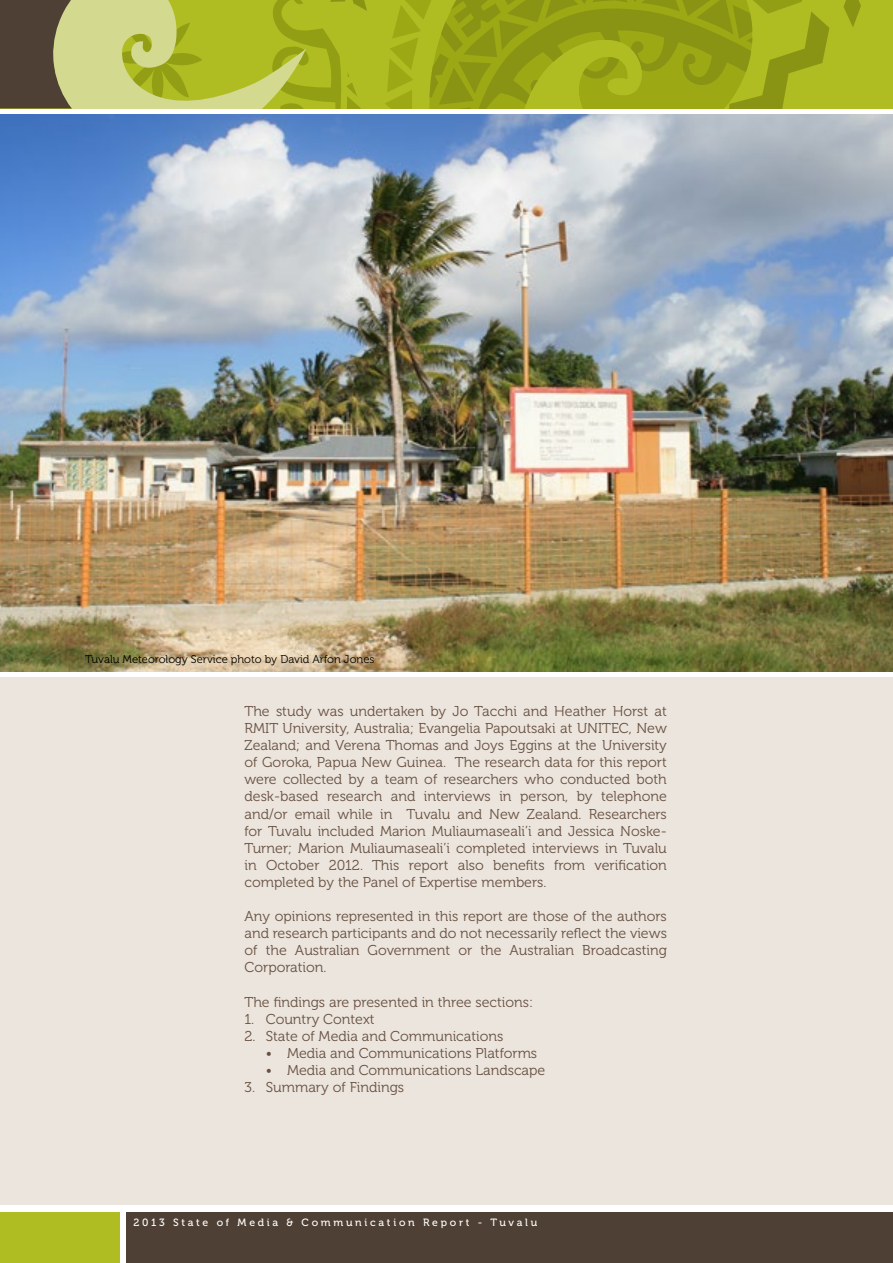
<style>
.page{position:relative;width:893px;height:1263px;background:#fff}
.page>*{position:absolute;margin:0;border:0;box-sizing:border-box;transform-origin:0 0}
.t1{font:14.25px/17.1px "Museo 300";color:#685041;text-align:justify}
.t2{font:11.25px "Museo 300";color:#000}
.t3{font:10.5px "Museo 500";letter-spacing:.26em;color:#fff}
</style>
<div class="page">
<div style="left:0;top:677px;width:893px;height:528px;background:#ebe5dd"></div>
<img style="left:0;top:115px;width:893px;height:556px">
<div style="left:0;top:1213px;width:120px;height:50px;background:#afbc22"></div>
<div style="left:126px;top:1213px;width:767px;height:50px;background:#4e4034"></div>
<svg style="left:0;top:0;width:893px;height:108px;background:#a1ab2b"></svg>
<p class="t2" style="left:85px;top:653px;width:291px">Tuvalu Meteorology Service photo by David Arfon Jones</p>
<p class="t1" style="left:244px;top:703px;width:424px">The study was undertaken by Jo Tacchi and Heather Horst at<br>RMIT University, Australia; Evangelia Papoutsaki at UNITE</p>
<p class="t1" style="left:245px;top:720px;width:424px;text-indent:374px">C, New Zealand; and Verena Thomas and Joys Eggins at the University of Goroka, Papua New Guinea. The research data for this report were collected by a team of researchers who conducted both desk-based research and interviews in person, by telephone and/or email while in Tuvalu and New Zealand. Researchers for Tuvalu included Marion Muliaumaseali’i and Jessica Noske-Turner; Marion Muliaumaseali’i completed interviews in Tuvalu in October 2012. This report also benefits from verification completed by the Panel of Expertise members.</p>
<p class="t1" style="left:245px;top:908px;width:424px">Any opinions represented in this report are those of the authors and research participants and do not necessarily reflect the views of the Australian Government or the Australian Broadcasting Corporation.</p>
<p class="t1" style="left:245px;top:993px;width:290px">The findings are presented in three sections:</p>
<p class="t1" style="left:245px;top:1010px;width:132px">1. Country Context</p>
<p class="t1" style="left:245px;top:1028px;width:260px">2. State of Media and Communications</p>
<p class="t1" style="left:266px;top:1045px;width:273px">• Media and Communications Platforms</p>
<p class="t1" style="left:266px;top:1062px;width:281px">• Media and Communications Landscape</p>
<p class="t1" style="left:245px;top:1079px;width:161px">3. Summary of Findings</p>
<p class="t3" style="left:134px;top:1217px;width:405px">2013 State of Media &amp; Communication Report - Tuvalu</p>
</div>
